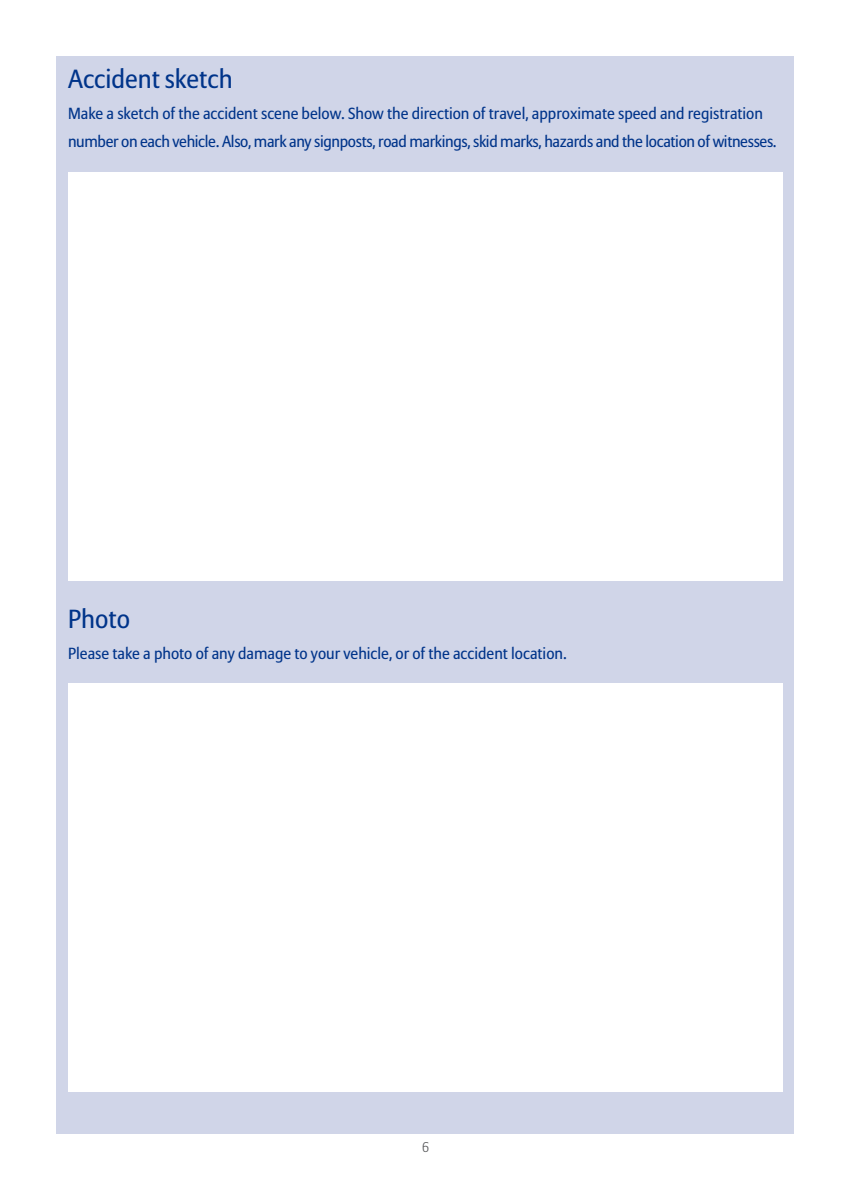
<style>
.page{position:relative;width:851px;height:1191px;background:#fff}
.page>*{position:absolute;margin:0;border:0;box-sizing:border-box;transform-origin:0 0}
.t1{font:26px "Allianz Sans";color:#00348a}
.t2{font:16px/28px "Allianz Sans";letter-spacing:-.02em;color:#00348a}
.t3{font:16px "Allianz Sans";color:#00348a}
.t4{font:300 14px "Allianz Sans";color:#57585a}
</style>
<div class="page">
<div style="left:57px;top:57px;width:737px;height:1077px;background:#d0d5e8"></div>
<div style="left:68px;top:683px;width:714px;height:409px;background:#fff"></div>
<div style="left:68px;top:172px;width:714px;height:408px;background:#fff"></div>
<h1 class="t1" style="left:68px;top:68px;width:166px">Accident sketch</h1>
<p class="t2" style="left:68px;top:101px;width:710px">Make a sketch of the accident scene below. Show the direction of travel, approximate speed and registration number on each vehicle. Also, mark any signposts, road markings, skid marks, hazards and the location of witnesses.</p>
<h1 class="t1" style="left:68px;top:608px;width:63px">Photo</h1>
<p class="t3" style="left:68px;top:647px;width:500px">Please take a photo of any damage to your vehicle, or of the accident location.</p>
<p class="t4" style="left:422px;top:1141px;width:8px">6</p>
</div>
